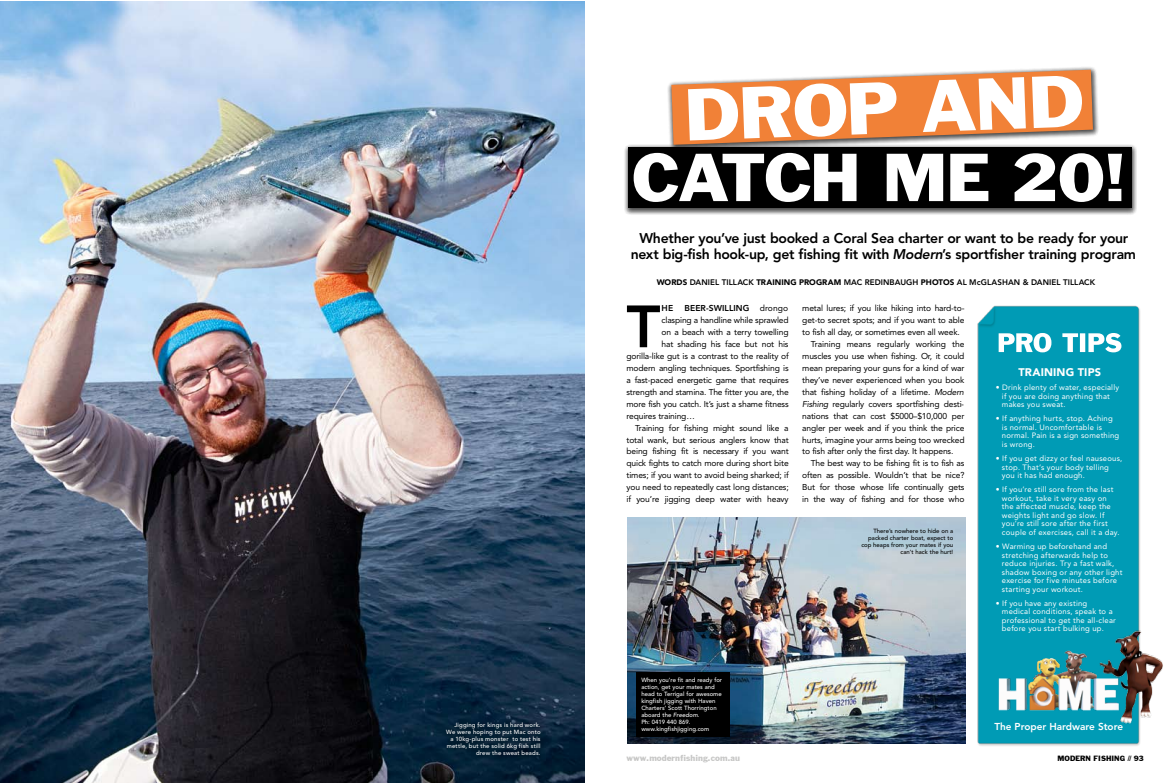
<style>
.page{position:relative;width:1168px;height:783px;background:#fff}
.page>*{position:absolute;margin:0;border:0;box-sizing:border-box;transform-origin:0 0}
.t1{font:67.8px "Jack Roman";color:#fff;scale:1.05 1}
.t2{font:62.5px "Jack Roman";letter-spacing:-.02em;color:#fff;scale:1.05 1}
.t3{font:800 58.9px "Avenir LT Std";color:#000}
.t4{font:800 14px/16px "Avenir LT Std";letter-spacing:-.02em;color:#000;text-align:center}
.t5{font:900 11px "Avenir LT Std";letter-spacing:.01em;color:#fff}
.t6{font:800 10px "Avenir LT Std";color:#fff}
.t7{font:8.5px "Avenir LT Std";letter-spacing:-.02em;color:#000}
.t8{font:800 8.5px "Avenir LT Std";letter-spacing:.01em;color:#000}
.t9{font:800 8px "Avenir LT Std";letter-spacing:.01em;color:#000}
.t10{font:8px "Jack Roman";color:#c7c7c6}
.t11{font:7.7px/8.5px "Avenir LT Std";letter-spacing:.025em;color:#fff}
.t12{font:7px "Jack Roman";color:#000}
.t13{font:500 6px/7px "Avenir LT Std";color:#fff}
.t14{font:500 6px/7px "Avenir LT Std";letter-spacing:.03em;color:#fff;text-align:right}
.t15{font:500 6px/7px "Avenir LT Std";color:#000;text-align:right}
.s1{font-style:italic}
.s2{font-weight:900}
.s3{font-weight:400}
</style>
<div class="page">
<img style="left:0;top:1px;width:584px;height:781px">
<div style="left:441px;top:716px;width:107px;height:47px;background:#000;opacity:.59"></div>
<div style="left:665px;top:65px;width:435px;height:88px;background:#000;opacity:.73"></div>
<svg style="left:671px;top:70px;width:422px;height:72px;background:#eb8f52"></svg>
<div style="left:977px;top:305px;width:163px;height:438px;background:#009bb5"></div>
<svg style="left:999px;top:333px;width:122px;height:19px"></svg>
<img style="left:978px;top:643px;width:162px;height:103px">
<img style="left:1076px;top:627px;width:87px;height:100px">
<img style="left:627px;top:518px;width:338px;height:225px">
<div style="left:622px;top:142px;width:516px;height:75px;background:#000;opacity:.73"></div>
<div style="left:628px;top:147px;width:503px;height:61px;background:#000"></div>
<div style="left:636px;top:672px;width:93px;height:65px;background:#000"></div>
<p class="t14" style="left:446px;top:721px;width:96px">Jigging for kings is hard work.<br>We were hoping to put Mac onto a 10kg-plus monster to test his mettle, but the solid 6kg fish still drew the sweat beads.</p>
<h1 class="t1" style="left:684px;top:84px;width:382px;rotate:-2deg">DROP AND</h1>
<h2 class="t2" style="left:632px;top:149px;width:472px">CATCH ME 20!</h2>
<h3 class="t4" style="left:631px;top:230px;width:507px">Whether you’ve just booked a Coral Sea charter or want to be ready for your next big-fish hook-up, get fishing fit with <span class="s1">Modern</span>’s sportfisher training program</h3>
<p class="t9" style="left:657px;top:277px;width:440px"><span class="s2">WORDS</span> DANIEL TILLACK <span class="s2">TRAINING PROGRAM</span> MAC REDINBAUGH <span class="s2">PHOTOS</span> AL McGLASHAN &amp; DANIEL TILLACK</p>
<h3 class="t3" style="left:626px;top:292px;width:35px">T</h3>
<p class="t8" style="left:661px;top:303px;width:13px">HE</p>
<p class="t8" style="left:684px;top:303px;width:105px">BEER-SWILLING <span class="s3">drongo</span></p>
<p class="t7" style="left:661px;top:315px;width:129px">clasping a handline while sprawled</p>
<p class="t7" style="left:661px;top:327px;width:128px">on a beach with a terry towelling</p>
<p class="t7" style="left:661px;top:339px;width:128px">hat shading his face but not his</p>
<p class="t7" style="left:626px;top:351px;width:164px">gorilla-like gut is a contrast to the reality of</p>
<p class="t7" style="left:626px;top:363px;width:164px">modern angling techniques. Sportfishing is</p>
<p class="t7" style="left:626px;top:375px;width:164px">a fast-paced energetic game that requires</p>
<p class="t7" style="left:626px;top:387px;width:164px">strength and stamina. The fitter you are, the</p>
<p class="t7" style="left:626px;top:399px;width:164px">more fish you catch. It’s just a shame fitness</p>
<p class="t7" style="left:626px;top:411px;width:70px">requires training…</p>
<p class="t7" style="left:635px;top:422px;width:155px">Training for fishing might sound like a</p>
<p class="t7" style="left:626px;top:434px;width:164px">total wank, but serious anglers know that</p>
<p class="t7" style="left:626px;top:446px;width:164px">being fishing fit is necessary if you want</p>
<p class="t7" style="left:626px;top:458px;width:164px">quick fights to catch more during short bite</p>
<p class="t7" style="left:626px;top:470px;width:164px">times; if you want to avoid being sharked; if</p>
<p class="t7" style="left:626px;top:482px;width:164px">you need to repeatedly cast long distances;</p>
<p class="t7" style="left:626px;top:494px;width:164px">if you’re jigging deep water with heavy</p>
<p class="t7" style="left:802px;top:303px;width:164px">metal lures; if you like hiking into hard-to-</p>
<p class="t7" style="left:802px;top:315px;width:164px">get-to secret spots; and if you want to able</p>
<p class="t7" style="left:802px;top:327px;width:159px">to fish all day, or sometimes even all week.</p>
<p class="t7" style="left:811px;top:339px;width:155px">Training means regularly working the</p>
<p class="t7" style="left:802px;top:351px;width:164px">muscles you use when fishing. Or, it could</p>
<p class="t7" style="left:802px;top:363px;width:164px">mean preparing your guns for a kind of war</p>
<p class="t7" style="left:802px;top:375px;width:164px">they’ve never experienced when you book</p>
<p class="t7" style="left:802px;top:387px;width:163px">that fishing holiday of a lifetime. <span class="s1">Modern</span></p>
<p class="t7" style="left:802px;top:399px;width:163px"><span class="s1">Fishing</span> regularly covers sportfishing desti-</p>
<p class="t7" style="left:802px;top:411px;width:164px">nations that can cost $5000–$10,000 per</p>
<p class="t7" style="left:802px;top:422px;width:164px">angler per week and if you think the price</p>
<p class="t7" style="left:802px;top:434px;width:164px">hurts, imagine your arms being too wrecked</p>
<p class="t7" style="left:802px;top:446px;width:153px">to fish after only the first day. It happens.</p>
<p class="t7" style="left:811px;top:458px;width:155px">The best way to be fishing fit is to fish as</p>
<p class="t7" style="left:802px;top:470px;width:164px">often as possible. Wouldn’t that be nice?</p>
<p class="t7" style="left:802px;top:482px;width:164px">But for those whose life continually gets</p>
<p class="t7" style="left:802px;top:494px;width:164px">in the way of fishing and for those who</p>
<p class="t15" style="left:861px;top:527px;width:93px">There’s nowhere to hide on a packed charter boat, expect to cop heaps from your mates if you can’t hack the hurt!</p>
<p class="t13" style="left:641px;top:676px;width:82px">When you’re fit and ready for action, get your mates and head to Terrigal for awesome kingfish jigging with Haven<br>Charters’ Scott Thorrington aboard the <span class="s1">Freedom</span>.<br>Ph: 0419 440 869. www.kingfishjigging.com</p>
<p class="t5" style="left:1019px;top:365px;width:84px">TRAINING TIPS</p>
<p class="t11" style="left:1002px;top:383px;width:119px;text-indent:-6px">• Drink plenty of water, especially if you are doing anything that makes you sweat.</p>
<p class="t11" style="left:1002px;top:414px;width:119px;text-indent:-6px">• If anything hurts, stop. Aching is normal. Uncomfortable is normal. Pain is a sign something is wrong.</p>
<p class="t11" style="left:1002px;top:454px;width:122px;text-indent:-6px">• If you get dizzy or feel nauseous, stop. That’s your body telling you it has had enough.</p>
<p class="t11" style="left:1002px;top:485px;width:119px;text-indent:-6px">• If you’re still sore from the last workout, take it very easy on the affected muscle, keep the weights light and go slow. If you’re still sore after the first couple of exercises, call it a day.</p>
<p class="t11" style="left:1002px;top:542px;width:122px;text-indent:-6px">• Warming up beforehand and stretching afterwards help to reduce injuries. Try a fast walk, shadow boxing or any other light exercise for five minutes before starting your workout.</p>
<p class="t11" style="left:1002px;top:598px;width:116px;text-indent:-6px">• If you have any existing medical conditions, speak to a professional to get the all-clear before you start bulking up.</p>
<p class="t6" style="left:994px;top:720px;width:130px">The Proper Hardware Store</p>
<p class="t10" style="left:626px;top:754px;width:115px">www.modernfishing.com.au</p>
<p class="t12" style="left:1058px;top:755px;width:88px">MODERN FISHING // 93</p>
</div>
